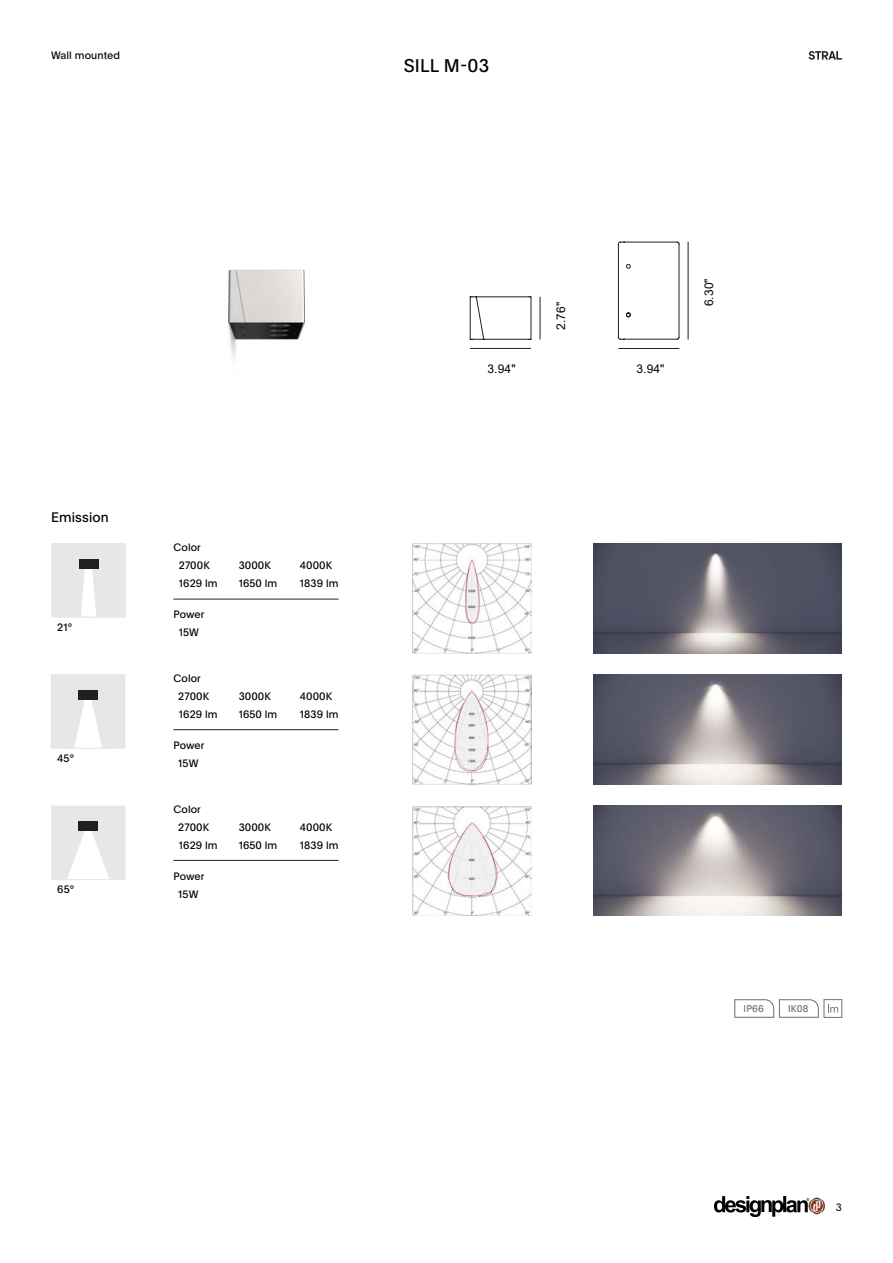
<style>
.page{position:relative;width:893px;height:1263px;background:#fff}
.page>*{position:absolute;margin:0;border:0;box-sizing:border-box;transform-origin:0 0}
.t1{font:18px "Plain";letter-spacing:.01em;color:#000}
.t2{font:13.5px "Plain";letter-spacing:.01em;color:#000}
.t3{font:12px "Arial";letter-spacing:.01em;color:#000}
.t4{font:10.5px "Plain";letter-spacing:.01em;color:#000}
.Paragrafo_base{font:10.5px "Plain";color:#231f20}
.Paragrafo_base-2{font:9.6px "Plain";letter-spacing:.01em;color:#6c6d70}
</style>
<div class="page">
<svg style="left:809px;top:51px;width:33px;height:9px"></svg>
<svg style="left:734px;top:999px;width:85px;height:18px"></svg>
<div style="left:824px;top:999px;width:18px;height:18px;border:1px solid #737378"></div>
<svg style="left:828px;top:1004px;width:10px;height:8px"></svg>
<img style="left:228px;top:269px;width:77px;height:89px">
<svg style="left:51px;top:543px;width:75px;height:74px;background:#e7e8ea"></svg>
<div style="left:79px;top:559px;width:19px;height:9px;background:#231f20"></div>
<hr style="left:60px;top:616px;width:57px;height:1px;background:#e6e7e9">
<svg style="left:51px;top:674px;width:74px;height:75px"></svg>
<div style="left:78px;top:690px;width:20px;height:9px;background:#231f20"></div>
<hr style="left:59px;top:748px;width:58px;height:1px;background:#e6e7e9">
<svg style="left:51px;top:806px;width:74px;height:74px"></svg>
<div style="left:79px;top:821px;width:19px;height:10px;background:#231f20"></div>
<hr style="left:60px;top:879px;width:57px;height:1px;background:#e6e7e9">
<hr style="left:173px;top:599px;width:165px;height:1px;background:#231f20">
<hr style="left:173px;top:729px;width:165px;height:1px;background:#231f20">
<hr style="left:173px;top:860px;width:165px;height:1px;background:#231f20">
<img style="left:594px;top:543px;width:248px;height:110px">
<img style="left:594px;top:674px;width:248px;height:110px">
<img style="left:594px;top:806px;width:248px;height:110px">
<img style="left:413px;top:674px;width:119px;height:110px">
<img style="left:413px;top:806px;width:119px;height:110px">
<img style="left:413px;top:543px;width:119px;height:110px">
<svg style="left:470px;top:296px;width:61px;height:44px"></svg>
<hr style="left:540px;top:297px;width:1px;height:42px;background:#231f20">
<hr style="left:470px;top:348px;width:61px;height:1px;background:#231f20">
<hr style="left:618px;top:348px;width:61px;height:1px;background:#231f20">
<svg style="left:618px;top:242px;width:70px;height:97px"></svg>
<img style="left:715px;top:1196px;width:109px;height:21px">
<p class="t4" style="left:51px;top:48px;width:71px">Wall mounted</p>
<p class="t1" style="left:404px;top:53px;width:87px">SILL M-03</p>
<p class="t2" style="left:51px;top:508px;width:59px">Emission</p>
<p class="t4" style="left:57px;top:620px;width:16px">21°</p>
<p class="t4" style="left:57px;top:751px;width:18px">45°</p>
<p class="t4" style="left:57px;top:882px;width:18px">65°</p>
<p class="t4" style="left:173px;top:540px;width:29px">Color</p>
<p class="t4" style="left:179px;top:558px;width:32px">2700K</p>
<p class="t4" style="left:179px;top:576px;width:40px">1629 lm</p>
<p class="t4" style="left:173px;top:607px;width:32px">Power</p>
<p class="t4" style="left:179px;top:625px;width:22px">15W</p>
<p class="t4" style="left:173px;top:671px;width:29px">Color</p>
<p class="t4" style="left:178px;top:689px;width:32px">2700K</p>
<p class="t4" style="left:179px;top:707px;width:40px">1629 lm</p>
<p class="t4" style="left:173px;top:738px;width:32px">Power</p>
<p class="t4" style="left:178px;top:756px;width:22px">15W</p>
<p class="t4" style="left:173px;top:802px;width:29px">Color</p>
<p class="t4" style="left:178px;top:820px;width:32px">2700K</p>
<p class="t4" style="left:179px;top:838px;width:40px">1629 lm</p>
<p class="t4" style="left:173px;top:869px;width:32px">Power</p>
<p class="t4" style="left:178px;top:887px;width:22px">15W</p>
<p class="t4" style="left:239px;top:558px;width:34px">3000K</p>
<p class="t4" style="left:239px;top:576px;width:40px">1650 lm</p>
<p class="t4" style="left:239px;top:689px;width:34px">3000K</p>
<p class="t4" style="left:239px;top:707px;width:40px">1650 lm</p>
<p class="t4" style="left:239px;top:820px;width:34px">3000K</p>
<p class="t4" style="left:239px;top:838px;width:40px">1650 lm</p>
<p class="t4" style="left:300px;top:558px;width:34px">4000K</p>
<p class="t4" style="left:300px;top:576px;width:40px">1839 lm</p>
<p class="t4" style="left:300px;top:689px;width:34px">4000K</p>
<p class="t4" style="left:300px;top:707px;width:40px">1839 lm</p>
<p class="t4" style="left:300px;top:820px;width:34px">4000K</p>
<p class="t4" style="left:300px;top:838px;width:40px">1839 lm</p>
<p class="t3" style="left:487px;top:361px;width:30px">3.94"</p>
<p class="t3" style="left:552px;top:330px;width:30px;rotate:-90deg">2.76"</p>
<p class="t3" style="left:636px;top:361px;width:30px">3.94"</p>
<p class="t3" style="left:701px;top:306px;width:30px;rotate:-90deg">6.30"</p>
<p class="Paragrafo_base-2" style="left:744px;top:1002px;width:22px">IP66</p>
<p class="Paragrafo_base-2" style="left:788px;top:1002px;width:22px">IK08</p>
<p class="Paragrafo_base" style="left:836px;top:1200px;width:8px">3</p>
</div>
